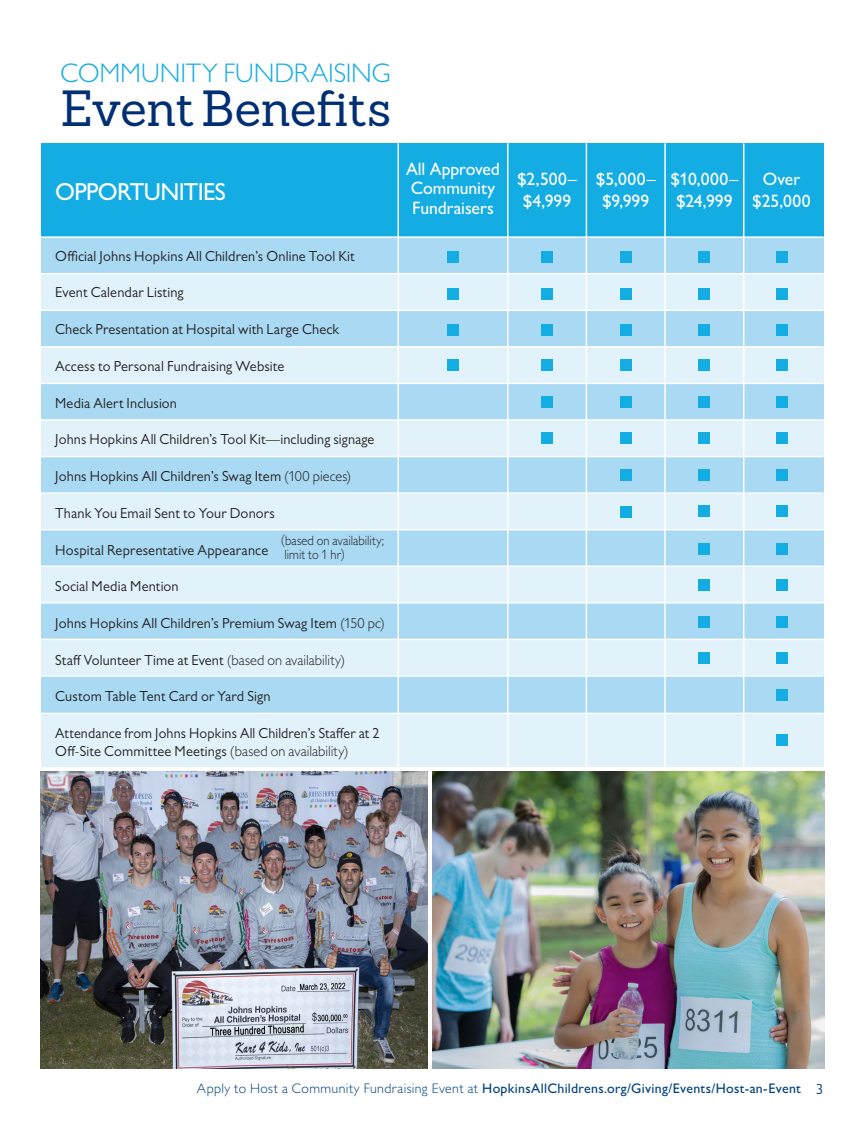
<style>
.page{position:relative;width:864px;height:1134px;background:#fff}
.page>*{position:absolute;margin:0;border:0;box-sizing:border-box;transform-origin:0 0}
.TF_Body_Text{font:49.5px "Sanchez";letter-spacing:-.005em;color:#002f73}
.TF_Body_Text-2{font:300 27px "Gill Sans MT Std";letter-spacing:-.005em;color:#13ace3}
.TF_Body_Text-3{font:500 24.75px "Gill Sans MT Std";letter-spacing:-.03em;color:#fff}
.TF_Body_Text-4{font:500 18px/22.5px "Gill Sans MT Std";color:#fff;text-align:center}
.TF_Body_Text-5{font:14.7px "Gill Sans MT Std";letter-spacing:.01em;color:#231f20}
.TF_Body_Text-6{font:14.7px/18px "Gill Sans MT Std";letter-spacing:.01em;color:#231f20;scale:.96 1}
.TF_Body_Text-7{font:14.7px "Gill Sans MT Std";color:#014181}
.t1{font:500 13.8px "Gill Sans MT Std";letter-spacing:.02em;color:#014181}
.TF_Body_Text-8{font:300 13.5px/13.8px "Gill Sans MT Std";letter-spacing:.005em;color:#231f20;scale:.93 1}
.s1{font-weight:300}
</style>
<div class="page">
<div style="left:41px;top:236px;width:783px;height:530px;background:#a9d9f3"></div>
<div style="left:41px;top:274px;width:783px;height:36px;background:#e1f2fa"></div>
<div style="left:41px;top:347px;width:783px;height:36px;background:#e1f2fa"></div>
<div style="left:41px;top:420px;width:783px;height:36px;background:#e1f2fa"></div>
<div style="left:41px;top:494px;width:783px;height:36px;background:#e1f2fa"></div>
<div style="left:41px;top:567px;width:783px;height:36px;background:#e1f2fa"></div>
<div style="left:41px;top:639px;width:783px;height:36px;background:#e1f2fa"></div>
<div style="left:41px;top:714px;width:783px;height:52px;background:#e1f2fa"></div>
<div style="left:41px;top:143px;width:783px;height:93px;background:#13ace3"></div>
<hr style="left:398px;top:143px;width:1px;height:624px;background:#fff">
<hr style="left:507px;top:143px;width:1px;height:624px;background:#fff">
<hr style="left:586px;top:143px;width:1px;height:624px;background:#fff">
<hr style="left:664px;top:143px;width:2px;height:624px;background:#fff">
<hr style="left:743px;top:143px;width:1px;height:623px;background:#fff">
<hr style="left:41px;top:273px;width:782px;height:1px;background:#fff">
<hr style="left:41px;top:236px;width:782px;height:2px;background:#fff">
<hr style="left:41px;top:346px;width:782px;height:2px;background:#fff">
<hr style="left:41px;top:419px;width:782px;height:2px;background:#fff">
<hr style="left:41px;top:492px;width:782px;height:2px;background:#fff">
<hr style="left:41px;top:566px;width:782px;height:1px;background:#fff">
<hr style="left:41px;top:639px;width:782px;height:1px;background:#fff">
<hr style="left:41px;top:713px;width:782px;height:1px;background:#fff">
<hr style="left:41px;top:310px;width:782px;height:1px;background:#fff">
<hr style="left:41px;top:383px;width:782px;height:1px;background:#fff">
<hr style="left:41px;top:456px;width:782px;height:1px;background:#fff">
<hr style="left:41px;top:529px;width:782px;height:1px;background:#fff">
<hr style="left:41px;top:602px;width:782px;height:2px;background:#fff">
<hr style="left:41px;top:675px;width:782px;height:2px;background:#fff">
<div style="left:447px;top:251px;width:12px;height:12px;background:#13ace3"></div>
<div style="left:541px;top:251px;width:12px;height:12px;background:#13ace3"></div>
<div style="left:620px;top:251px;width:12px;height:12px;background:#13ace3"></div>
<div style="left:698px;top:251px;width:12px;height:12px;background:#13ace3"></div>
<div style="left:776px;top:251px;width:11px;height:12px;background:#13ace3"></div>
<div style="left:447px;top:288px;width:12px;height:11px;background:#13ace3"></div>
<div style="left:541px;top:288px;width:12px;height:11px;background:#13ace3"></div>
<div style="left:620px;top:288px;width:12px;height:11px;background:#13ace3"></div>
<div style="left:698px;top:288px;width:12px;height:11px;background:#13ace3"></div>
<div style="left:776px;top:288px;width:11px;height:11px;background:#13ace3"></div>
<div style="left:447px;top:324px;width:12px;height:12px;background:#13ace3"></div>
<div style="left:447px;top:359px;width:12px;height:12px;background:#13ace3"></div>
<div style="left:541px;top:324px;width:12px;height:12px;background:#13ace3"></div>
<div style="left:541px;top:359px;width:12px;height:12px;background:#13ace3"></div>
<div style="left:541px;top:396px;width:12px;height:12px;background:#13ace3"></div>
<div style="left:541px;top:432px;width:12px;height:12px;background:#13ace3"></div>
<div style="left:620px;top:324px;width:12px;height:12px;background:#13ace3"></div>
<div style="left:620px;top:359px;width:12px;height:12px;background:#13ace3"></div>
<div style="left:620px;top:396px;width:12px;height:12px;background:#13ace3"></div>
<div style="left:620px;top:432px;width:12px;height:12px;background:#13ace3"></div>
<div style="left:620px;top:470px;width:12px;height:11px;background:#13ace3"></div>
<div style="left:698px;top:324px;width:12px;height:12px;background:#13ace3"></div>
<div style="left:698px;top:359px;width:12px;height:12px;background:#13ace3"></div>
<div style="left:698px;top:396px;width:12px;height:12px;background:#13ace3"></div>
<div style="left:698px;top:432px;width:12px;height:12px;background:#13ace3"></div>
<div style="left:698px;top:470px;width:12px;height:11px;background:#13ace3"></div>
<div style="left:698px;top:505px;width:12px;height:12px;background:#13ace3"></div>
<div style="left:698px;top:543px;width:12px;height:11px;background:#13ace3"></div>
<div style="left:698px;top:579px;width:12px;height:12px;background:#13ace3"></div>
<div style="left:698px;top:616px;width:12px;height:12px;background:#13ace3"></div>
<div style="left:698px;top:653px;width:12px;height:11px;background:#13ace3"></div>
<div style="left:776px;top:324px;width:11px;height:12px;background:#13ace3"></div>
<div style="left:776px;top:359px;width:11px;height:12px;background:#13ace3"></div>
<div style="left:776px;top:396px;width:11px;height:12px;background:#13ace3"></div>
<div style="left:776px;top:432px;width:11px;height:12px;background:#13ace3"></div>
<div style="left:776px;top:470px;width:11px;height:11px;background:#13ace3"></div>
<div style="left:776px;top:505px;width:11px;height:12px;background:#13ace3"></div>
<div style="left:776px;top:543px;width:11px;height:11px;background:#13ace3"></div>
<div style="left:776px;top:579px;width:11px;height:12px;background:#13ace3"></div>
<div style="left:776px;top:616px;width:11px;height:12px;background:#13ace3"></div>
<div style="left:776px;top:653px;width:11px;height:11px;background:#13ace3"></div>
<div style="left:776px;top:689px;width:11px;height:12px;background:#13ace3"></div>
<div style="left:776px;top:735px;width:11px;height:11px;background:#13ace3"></div>
<div style="left:620px;top:506px;width:12px;height:12px;background:#13ace3"></div>
<img style="left:41px;top:771px;width:387px;height:297px">
<img style="left:432px;top:771px;width:392px;height:297px">
<p class="TF_Body_Text-2" style="left:60px;top:57px;width:332px">COMMUNITY FUNDRAISING</p>
<p class="TF_Body_Text" style="left:60px;top:76px;width:332px">EventBenefits</p>
<p class="TF_Body_Text-3" style="left:55px;top:177px;width:172px">OPPORTUNITIES</p>
<p class="TF_Body_Text-5" style="left:55px;top:247px;width:301px">Official Johns Hopkins All Children’s Online Tool Kit</p>
<p class="TF_Body_Text-5" style="left:55px;top:284px;width:130px">Event Calendar Listing</p>
<p class="TF_Body_Text-5" style="left:55px;top:321px;width:285px">Check Presentation at Hospital with Large Check</p>
<p class="TF_Body_Text-5" style="left:55px;top:357px;width:231px">Access to Personal Fundraising Website</p>
<p class="TF_Body_Text-5" style="left:55px;top:394px;width:123px">Media Alert Inclusion</p>
<p class="TF_Body_Text-5" style="left:55px;top:431px;width:321px">Johns Hopkins All Children’s Tool Kit—including signage</p>
<p class="TF_Body_Text-5" style="left:55px;top:467px;width:297px">Johns Hopkins All Children’s Swag Item <span class="s1">(100 pieces)</span></p>
<p class="TF_Body_Text-5" style="left:55px;top:504px;width:221px">Thank You Email Sent to Your Donors</p>
<p class="TF_Body_Text-5" style="left:55px;top:541px;width:215px">Hospital Representative Appearance</p>
<p class="TF_Body_Text-5" style="left:55px;top:578px;width:125px">Social Media Mention</p>
<p class="TF_Body_Text-5" style="left:55px;top:614px;width:331px">Johns Hopkins All Children’s Premium Swag Item <span class="s1">(150 pc)</span></p>
<p class="TF_Body_Text-5" style="left:55px;top:651px;width:292px">Staff Volunteer Time at Event <span class="s1">(based on availability)</span></p>
<p class="TF_Body_Text-5" style="left:55px;top:688px;width:217px">Custom Table Tent Card or Yard Sign</p>
<p class="TF_Body_Text-6" style="left:55px;top:724px;width:339px">Attendance from Johns Hopkins All Children’s Staffer at 2<br>Off-Site Committee Meetings <span class="s1">(based on availability)</span></p>
<p class="TF_Body_Text-8" style="left:281px;top:533px;width:113px">(based on availability; limit to 1 hr)</p>
<p class="TF_Body_Text-4" style="left:406px;top:158px;width:95px;line-height:19.5px;text-align:left">All Approved<br>Community<br>Fundraisers</p>
<p class="TF_Body_Text-4" style="left:517px;top:167px;width:61px">$2,500– $4,999</p>
<p class="TF_Body_Text-4" style="left:596px;top:167px;width:61px">$5,000– $9,999</p>
<p class="TF_Body_Text-4" style="left:671px;top:167px;width:69px">$10,000– $24,999</p>
<p class="TF_Body_Text-4" style="left:752px;top:167px;width:60px">Over $25,000</p>
<p class="t1" style="left:197px;top:1081px;width:606px"><span class="s1">Apply to Host a Community Fundraising Event at</span> HopkinsAllChildrens.org/Giving/Events/Host-an-Event</p>
<p class="TF_Body_Text-7" style="left:816px;top:1080px;width:9px">3</p>
</div>
